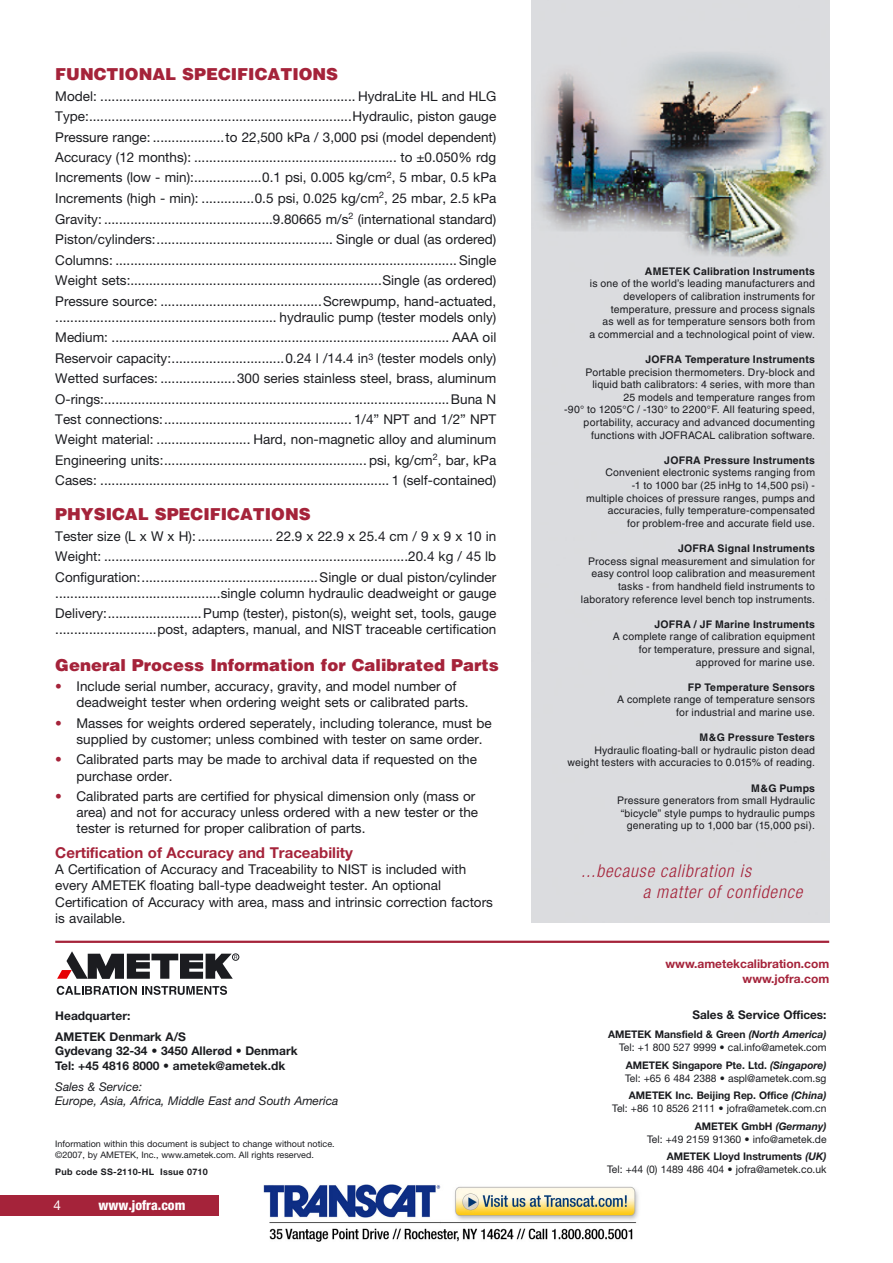
<style>
.page{position:relative;width:893px;height:1263px;background:#fff}
.page>*{position:absolute;margin:0;border:0;box-sizing:border-box;transform-origin:0 0}
.t1{font:italic 300 condensed 17.7px/21.3px "Helvetica Neue";letter-spacing:.05em;color:#a5233a}
.t2{font:900 16.5px "Helvetica";color:#a5233a}
.t3{font:700 15px "Helvetica Neue";color:#a5233a}
.t4{font:13.5px/20.4px "Helvetica Neue";color:#1b1c20}
.t5{font:800 condensed 13.5px "Helvetica Neue";color:#fff}
.t6{font:13.5px "Helvetica Neue";color:#a5233a}
.t7{font:700 12px/21px "Helvetica Neue";color:#1b1c20}
.t8{font:italic 12px/14.4px "Helvetica Neue";color:#1b1c20}
.t9{font:700 12px/14.4px "Helvetica Neue";color:#a5233a;text-align:right}
.t10{font:10.5px/12.6px "Helvetica";letter-spacing:.015em;color:#1b1c20;text-align:right}
.t11{font:10.5px/12.6px "Helvetica Neue";color:#1b1c20;text-align:right}
.t12{font:700 10.5px "Helvetica";letter-spacing:.02em;color:#1b1c20}
.t13{font:9px/10.8px "Helvetica Neue";color:#1b1c20}
.t14{font:700 9px "Helvetica Neue";letter-spacing:.025em;color:#1b1c20}
.s1{font-weight:700}
.s2{font-weight:700;font-style:italic}
</style>
<div class="page">
<div style="left:0;top:1195px;width:218px;height:21px;background:#a5233a"></div>
<hr style="left:55px;top:941px;width:774px;height:2px;background:#a5233a">
<svg style="left:57px;top:986px;width:170px;height:9px"></svg>
<div style="left:232px;top:953px;width:7px;height:7px;border:1px solid #1b1c20;border-radius:50%"></div>
<svg style="left:57px;top:951px;width:180px;height:28px"></svg>
<img style="left:531px;top:0;width:298px;height:922px">
<img style="left:264px;top:1184px;width:375px;height:58px">
<p class="t2" style="left:55px;top:63px;width:284px">FUNCTIONAL SPECIFICATIONS</p>
<p class="t4" style="left:55px;top:85px;width:443px;text-align:justify">Model: .................................................................... HydraLite HL and HLG Type:......................................................................Hydraulic, piston gauge Pressure range: ...................to 22,500 kPa / 3,000 psi (model dependent)<br>Accuracy (12 months): ...................................................... to ±0.050% rdg Increments (low - min):..................0.1 psi, 0.005 kg/cm<sup>2</sup>, 5 mbar, 0.5 kPa Increments (high - min): ..............0.5 psi, 0.025 kg/cm<sup>2</sup>, 25 mbar, 2.5 kPa Gravity: .............................................9.80665 m/s<sup>2</sup> (international standard)<br>Piston/cylinders:............................................... Single or dual (as ordered)<br>Columns: ........................................................................................... Single Weight sets:...................................................................Single (as ordered)<br>Pressure source: ...........................................Screwpump, hand-actuated,</p>
<p class="t4" style="left:55px;top:306px;width:443px;text-align:justify">........................................................... hydraulic pump (tester models only)<br>Medium: .......................................................................................... AAA oil Reservoir capacity:..............................0.24 l /14.4 in<sup>3</sup> (tester models only)<br>Wetted surfaces: ....................300 series stainless steel, brass, aluminum O-rings:............................................................................................Buna N Test connections:.................................................. 1/4” NPT and 1/2” NPT Weight material: ......................... Hard, non-magnetic alloy and aluminum Engineering units:...................................................... psi, kg/cm<sup>2</sup>, bar, kPa Cases: ............................................................................. 1 (self-contained)</p>
<p class="t2" style="left:55px;top:503px;width:257px">PHYSICAL SPECIFICATIONS</p>
<p class="t4" style="left:55px;top:525px;width:443px;text-align:justify">Tester size (L x W x H): .................... 22.9 x 22.9 x 25.4 cm / 9 x 9 x 10 in Weight: .................................................................................20.4 kg / 45 lb Configuration:...............................................Single or dual piston/cylinder</p>
<p class="t4" style="left:55px;top:582px;width:443px">............................................single column hydraulic deadweight or gauge<br>Delivery:.........................Pump (tester), piston(s), weight set, tools, gauge</p>
<p class="t4" style="left:55px;top:619px;width:443px">...........................post, adapters, manual, and NIST traceable certification</p>
<p class="t2" style="left:55px;top:654px;width:445px">General Process Information for Calibrated Parts</p>
<p class="t4" style="left:77px;top:678px;width:394px;line-height:16.2px">Include serial number, accuracy, gravity, and model number of deadweight tester when ordering weight sets or calibrated parts.</p>
<p class="t4" style="left:77px;top:715px;width:417px;line-height:16.2px">Masses for weights ordered seperately, including tolerance, must be supplied by customer; unless combined with tester on same order.</p>
<p class="t4" style="left:77px;top:751px;width:402px;line-height:16.2px">Calibrated parts may be made to archival data if requested on the purchase order.</p>
<p class="t4" style="left:77px;top:788px;width:403px;line-height:16.2px">Calibrated parts are certified for physical dimension only (mass or area) and not for accuracy unless ordered with a new tester or the tester is returned for proper calibration of parts.</p>
<p class="t3" style="left:55px;top:843px;width:299px">Certification of Accuracy and Traceability</p>
<p class="t4" style="left:55px;top:861px;width:439px;line-height:16.2px">A Certification of Accuracy and Traceability to NIST is included with every AMETEK floating ball-type deadweight tester. An optional Certification of Accuracy with area, mass and intrinsic correction factors is available.</p>
<p class="t6" style="left:55px;top:678px;width:8px">•</p>
<p class="t6" style="left:55px;top:715px;width:8px">•</p>
<p class="t6" style="left:55px;top:751px;width:8px">•</p>
<p class="t6" style="left:55px;top:788px;width:8px">•</p>
<p class="t7" style="left:55px;top:1005px;width:132px">Headquarter:<br>AMETEK Denmark A/S</p>
<p class="t7" style="left:55px;top:1044px;width:244px;line-height:14.4px">Gydevang 32-34 • 3450 Allerød • Denmark<br>Tel: +45 4816 8000 • ametek@ametek.dk</p>
<p class="t8" style="left:55px;top:1079px;width:285px">Sales &amp; Service:<br>Europe, Asia, Africa, Middle East and South America</p>
<p class="t13" style="left:55px;top:1139px;width:281px">Information within this document is subject to change without notice. ©2007, by AMETEK, Inc., www.ametek.com. All rights reserved.</p>
<p class="t14" style="left:55px;top:1166px;width:154px">Pub code SS-2110-HL Issue 0710</p>
<p class="t5" style="left:98px;top:1197px;width:89px">www.jofra.com</p>
<p class="t12" style="left:645px;top:265px;width:172px">AMETEK Calibration Instruments</p>
<p class="t10" style="left:589px;top:277px;width:227px">is one of the world’s leading manufacturers and developers of calibration instruments for temperature, pressure and process signals<br>as well as for temperature sensors both from<br>a commercial and a technological point of view.</p>
<p class="t12" style="left:645px;top:353px;width:171px">JOFRA Temperature Instruments</p>
<p class="t10" style="left:564px;top:366px;width:253px">Portable precision thermometers. Dry-block and liquid bath calibrators: 4 series, with more than<br>25 models and temperature ranges from<br>-90° to 1205°C / -130° to 2200°F. All featuring speed, portability, accuracy and advanced documenting functions with JOFRACAL calibration software.</p>
<p class="t12" style="left:664px;top:454px;width:152px">JOFRA Pressure Instruments</p>
<p class="t10" style="left:586px;top:466px;width:231px">Convenient electronic systems ranging from<br>-1 to 1000 bar (25 inHg to 14,500 psi) -<br>multiple choices of pressure ranges, pumps and accuracies, fully temperature-compensated<br>for problem-free and accurate field use.</p>
<p class="t12" style="left:678px;top:542px;width:139px">JOFRA Signal Instruments</p>
<p class="t10" style="left:581px;top:555px;width:236px">Process signal measurement and simulation for easy control loop calibration and measurement tasks - from handheld field instruments to laboratory reference level bench top instruments.</p>
<p class="t12" style="left:654px;top:618px;width:162px">JOFRA / JF Marine Instruments</p>
<p class="t10" style="left:613px;top:630px;width:204px">A complete range of calibration equipment for temperature, pressure and signal, approved for marine use.</p>
<p class="t12" style="left:688px;top:681px;width:129px">FP Temperature Sensors</p>
<p class="t10" style="left:617px;top:693px;width:200px">A complete range of temperature sensors for industrial and marine use.</p>
<p class="t12" style="left:699px;top:731px;width:117px">M&amp;G Pressure Testers</p>
<p class="t10" style="left:568px;top:744px;width:249px">Hydraulic floating-ball or hydraulic piston dead weight testers with accuracies to 0.015% of reading.</p>
<p class="t12" style="left:751px;top:781px;width:66px">M&amp;G Pumps</p>
<p class="t10" style="left:617px;top:794px;width:200px">Pressure generators from small Hydraulic “bicycle” style pumps to hydraulic pumps generating up to 1,000 bar (15,000 psi).</p>
<h1 class="t1" style="left:643px;top:860px;width:161px;text-indent:-62px">...because calibration is<br>a matter of confidence</h1>
<p class="t9" style="left:665px;top:956px;width:165px">www.ametekcalibration.com www.jofra.com</p>
<p class="t7" style="left:692px;top:1004px;width:136px">Sales &amp; Service Offices:</p>
<p class="t11" style="left:608px;top:1028px;width:220px"><span class="s1">AMETEK Mansfield &amp; Green</span> <span class="s2">(North America)<br></span>Tel: +1 800 527 9999 • cal.info@ametek.com</p>
<p class="t11" style="left:625px;top:1059px;width:203px;text-align:left"><span class="s1">AMETEK Singapore Pte. Ltd.</span> <span class="s2">(Singapore)<br></span>Tel: +65 6 484 2388 • aspl@ametek.com.sg</p>
<p class="t11" style="left:612px;top:1089px;width:216px"><span class="s1">AMETEK Inc. Beijing Rep. Office</span> <span class="s2">(China)<br></span>Tel: +86 10 8526 2111 • jofra@ametek.com.cn</p>
<p class="t11" style="left:647px;top:1120px;width:181px"><span class="s1">AMETEK GmbH</span> <span class="s2">(Germany)<br></span>Tel: +49 2159 91360 • info@ametek.de</p>
<p class="t11" style="left:607px;top:1150px;width:221px"><span class="s1">AMETEK Lloyd Instruments</span> <span class="s2">(UK)<br></span>Tel: +44 (0) 1489 486 404 • jofra@ametek.co.uk</p>
</div>
